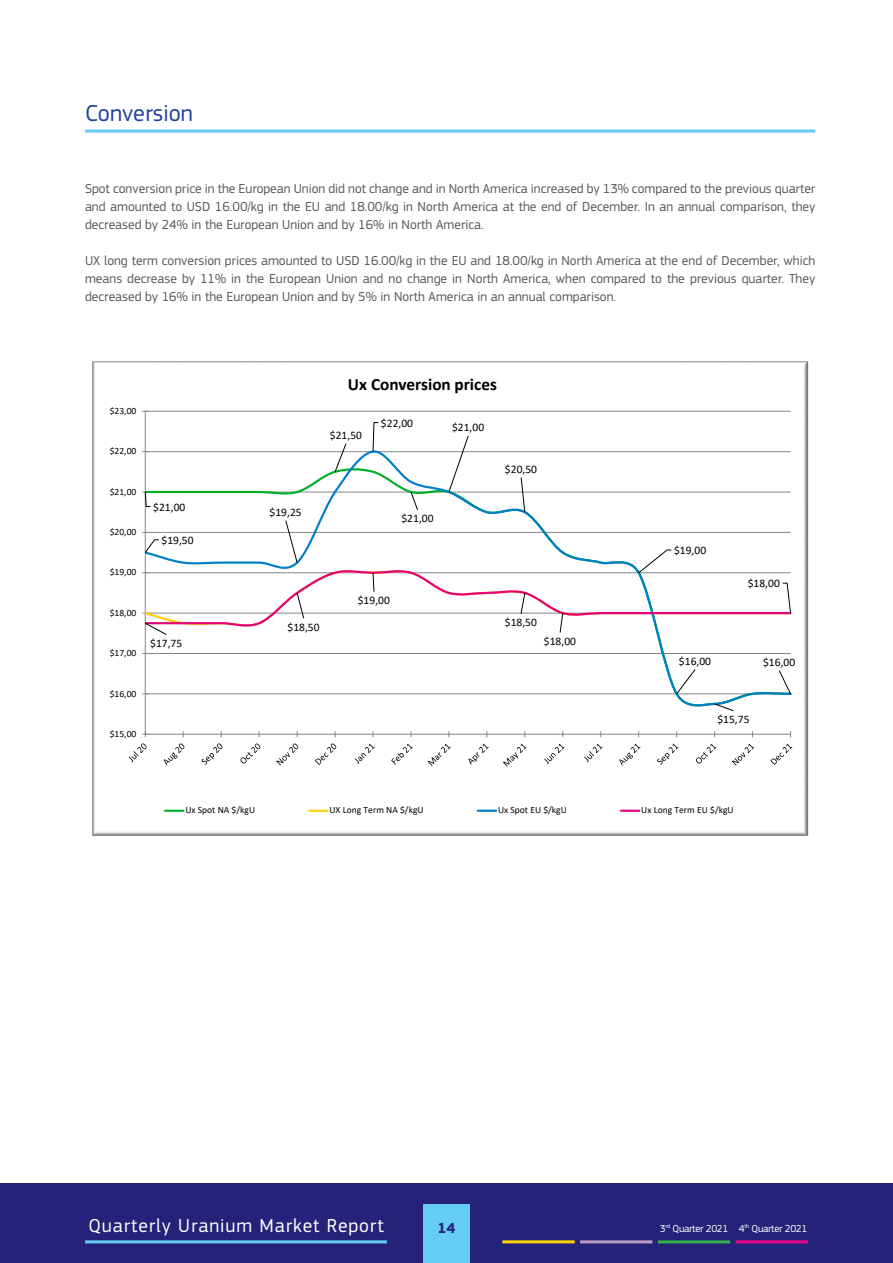
<style>
.page{position:relative;width:893px;height:1263px;background:#fff}
.page>*{position:absolute;margin:0;border:0;box-sizing:border-box;transform-origin:0 0}
.t1{font:24px "EC Square Sans Pro";color:#20419a}
.t2{font:19.5px "EC Square Sans Pro";letter-spacing:.05em;color:#fff}
.t3{font:700 17.25px "Calibri";color:#000}
.t4{font:700 15px "EC Square Sans Pro";color:#252279}
.t5{font:13.5px/18px "EC Square Sans Pro";color:#57585a;text-align:justify}
.t6{font:11.55px "Calibri";letter-spacing:.005em;color:#000}
.t7{font:10.5px "EC Square Sans Pro";letter-spacing:-.03em;color:#fff}
.t8{font:9.6px "Calibri";letter-spacing:.005em;color:#000}
</style>
<div class="page">
<div style="left:0;top:1183px;width:893px;height:80px;background:#252279"></div>
<div style="left:423px;top:1204px;width:47px;height:59px;background:#63cdf3"></div>
<hr style="left:85px;top:1240px;width:302px;height:3px;background:#63cdf3">
<hr style="left:502px;top:1240px;width:73px;height:3px;background:#fed503">
<hr style="left:658px;top:1240px;width:72px;height:3px;background:#31b44a">
<hr style="left:580px;top:1240px;width:72px;height:3px;background:#bb9dc9">
<hr style="left:736px;top:1240px;width:72px;height:3px;background:#ed028c">
<hr style="left:85px;top:130px;width:730px;height:3px;background:#63cdf3">
<img style="left:94px;top:364px;width:712px;height:470px">
<div style="left:145px;top:411px;width:645px;height:323px;background:#fff"></div>
<hr style="left:145px;top:411px;width:645px;height:1px;background:#868686">
<hr style="left:145px;top:411px;width:1px;height:323px;background:#868686">
<hr style="left:145px;top:734px;width:645px;height:1px;background:#868686">
<svg style="left:142px;top:731px;width:6px;height:6px"></svg>
<svg style="left:145px;top:447px;width:646px;height:267px"></svg>
<svg style="left:142px;top:491px;width:9px;height:16px"></svg>
<svg style="left:334px;top:443px;width:13px;height:30px"></svg>
<svg style="left:410px;top:491px;width:9px;height:20px"></svg>
<svg style="left:372px;top:422px;width:7px;height:30px"></svg>
<svg style="left:448px;top:435px;width:21px;height:58px"></svg>
<svg style="left:520px;top:477px;width:6px;height:36px"></svg>
<svg style="left:676px;top:668px;width:20px;height:27px"></svg>
<svg style="left:714px;top:703px;width:20px;height:9px"></svg>
<svg style="left:778px;top:670px;width:13px;height:25px"></svg>
<svg style="left:142px;top:520px;width:649px;height:115px"></svg>
<svg style="left:129px;top:743px;width:18px;height:19px"></svg>
<svg style="left:164px;top:743px;width:20px;height:23px"></svg>
<svg style="left:202px;top:743px;width:20px;height:22px"></svg>
<svg style="left:240px;top:743px;width:20px;height:20px"></svg>
<svg style="left:276px;top:743px;width:22px;height:22px"></svg>
<svg style="left:315px;top:743px;width:21px;height:22px"></svg>
<svg style="left:355px;top:744px;width:20px;height:20px"></svg>
<svg style="left:391px;top:744px;width:22px;height:20px"></svg>
<svg style="left:428px;top:744px;width:23px;height:22px"></svg>
<svg style="left:468px;top:744px;width:21px;height:21px"></svg>
<svg style="left:503px;top:744px;width:24px;height:23px"></svg>
<svg style="left:544px;top:744px;width:21px;height:20px"></svg>
<svg style="left:584px;top:744px;width:19px;height:18px"></svg>
<svg style="left:619px;top:744px;width:21px;height:22px"></svg>
<svg style="left:657px;top:744px;width:21px;height:21px"></svg>
<svg style="left:696px;top:744px;width:20px;height:19px"></svg>
<svg style="left:732px;top:744px;width:22px;height:21px"></svg>
<svg style="left:770px;top:744px;width:22px;height:21px"></svg>
<svg style="left:165px;top:810px;width:18px;height:2px"></svg>
<svg style="left:309px;top:810px;width:19px;height:2px"></svg>
<svg style="left:478px;top:810px;width:18px;height:2px"></svg>
<svg style="left:621px;top:810px;width:18px;height:2px"></svg>
<h1 class="t1" style="left:85px;top:99px;width:109px">Conversion</h1>
<p class="t5" style="left:85px;top:180px;width:732px">Spot conversion price in the European Union did not change and in North America increased by 13% compared to the previous quarter and amounted to USD 16.00/kg in the EU and 18.00/kg in North America at the end of December. In an annual comparison, they decreased by 24% in the European Union and by 16% in North America.</p>
<p class="t5" style="left:85px;top:252px;width:732px">UX long term conversion prices amounted to USD 16.00/kg in the EU and 18.00/kg in North America at the end of December, which means decrease by 11% in the European Union and no change in North America, when compared to the previous quarter. They decreased by 16% in the European Union and by 5% in North America in an annual comparison.</p>
<p class="t8" style="left:110px;top:404px;width:28px">$23,00</p>
<p class="t8" style="left:110px;top:444px;width:28px">$22,00</p>
<p class="t8" style="left:110px;top:485px;width:28px">$21,00</p>
<p class="t8" style="left:110px;top:525px;width:28px">$20,00</p>
<p class="t8" style="left:110px;top:566px;width:28px">$19,00</p>
<p class="t8" style="left:110px;top:606px;width:28px">$18,00</p>
<p class="t8" style="left:110px;top:646px;width:28px">$17,00</p>
<p class="t8" style="left:110px;top:687px;width:28px">$16,00</p>
<p class="t8" style="left:110px;top:727px;width:28px">$15,00</p>
<p class="t6" style="left:153px;top:499px;width:34px">$21,00</p>
<p class="t6" style="left:162px;top:532px;width:34px">$19,50</p>
<p class="t6" style="left:150px;top:635px;width:34px">$17,75</p>
<p class="t6" style="left:270px;top:504px;width:34px">$19,25</p>
<p class="t3" style="left:348px;top:372px;width:151px">Ux Conversion prices</p>
<p class="t6" style="left:330px;top:427px;width:34px">$21,50</p>
<p class="t6" style="left:381px;top:415px;width:34px">$22,00</p>
<p class="t6" style="left:452px;top:420px;width:34px">$21,00</p>
<p class="t6" style="left:505px;top:461px;width:34px">$20,50</p>
<p class="t6" style="left:401px;top:510px;width:34px">$21,00</p>
<p class="t6" style="left:287px;top:619px;width:34px">$18,50</p>
<p class="t6" style="left:358px;top:592px;width:34px">$19,00</p>
<p class="t6" style="left:505px;top:614px;width:34px">$18,50</p>
<p class="t6" style="left:544px;top:633px;width:34px">$18,00</p>
<p class="t6" style="left:674px;top:542px;width:34px">$19,00</p>
<p class="t6" style="left:679px;top:653px;width:34px">$16,00</p>
<p class="t6" style="left:748px;top:575px;width:34px">$18,00</p>
<p class="t6" style="left:763px;top:654px;width:34px">$16,00</p>
<p class="t6" style="left:717px;top:711px;width:34px">$15,75</p>
<p class="t8" style="left:185px;top:804px;width:71px">Ux Spot NA $/kgU</p>
<p class="t8" style="left:330px;top:804px;width:96px">UX Long Term NA $/kgU</p>
<p class="t8" style="left:498px;top:804px;width:70px">Ux Spot EU $/kgU</p>
<p class="t8" style="left:641px;top:804px;width:94px">Ux Long Term EU $/kgU</p>
<h2 class="t2" style="left:88px;top:1214px;width:297px">Quarterly Uranium Market Report</h2>
<p class="t4" style="left:438px;top:1219px;width:19px">14</p>
<p class="t7" style="left:660px;top:1222px;width:149px">3<sup>rd</sup> Quarter 2021 4<sup>th</sup> Quarter 2021</p>
</div>
